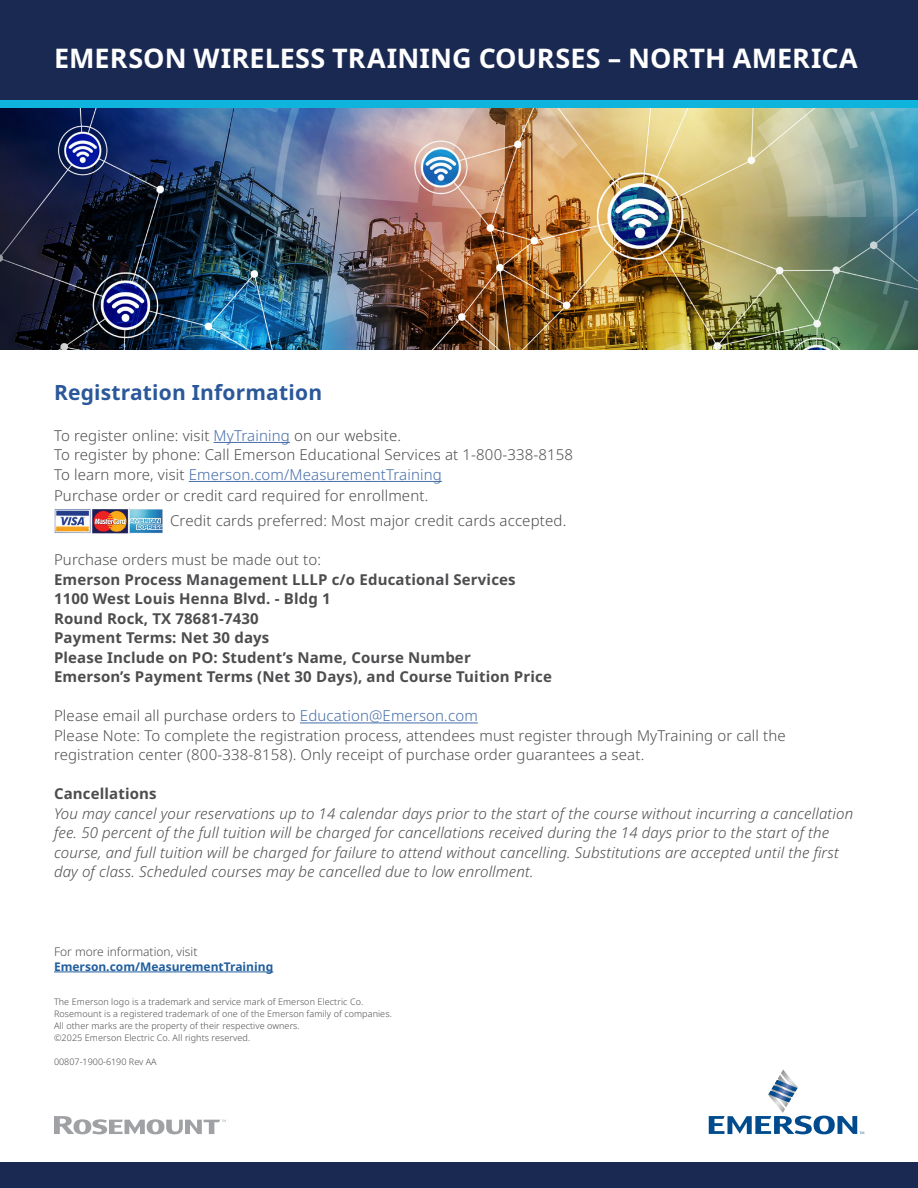
<style>
.page{position:relative;width:918px;height:1188px;background:#fff}
.page>*{position:absolute;margin:0;border:0;box-sizing:border-box;transform-origin:0 0}
.t1{font:700 27px "Noto Sans";letter-spacing:.005em;color:#fff}
.t2{font:700 21px "Noto Sans";letter-spacing:.01em;color:#2a589a}
.t3{font:300 15px/19.5px "Noto Sans";letter-spacing:.01em;color:#4d4d4f}
.t4{font:italic 300 15px/19.5px "Noto Sans";letter-spacing:.01em;color:#4d4d4f}
.t5{font:700 15px/19.5px "Noto Sans";letter-spacing:.01em;color:#4d4d4f}
.t6{font:700 12px "Noto Sans";color:#215e9e}
.t7{font:300 12px "Noto Sans";color:#4d4d4f}
.t8{font:300 9px/12px "Noto Sans";letter-spacing:.01em;color:#4d4d4f}
.s1{color:#456da9}
</style>
<div class="page">
<div style="left:0;top:1162px;width:918px;height:26px;background:#192952"></div>
<div style="left:0;top:0;width:918px;height:100px;background:#192952"></div>
<div style="left:0;top:100px;width:918px;height:9px;background:#0fb4dc"></div>
<svg style="left:54px;top:1116px;width:172px;height:18px"></svg>
<svg style="left:709px;top:1069px;width:155px;height:65px"></svg>
<hr style="left:54px;top:972px;width:219px;height:1px;background:#215e9e">
<img style="left:0;top:109px;width:918px;height:241px">
<hr style="left:214px;top:442px;width:76px;height:1px;background:#456da9">
<hr style="left:189px;top:481px;width:253px;height:1px;background:#456da9">
<hr style="left:300px;top:723px;width:178px;height:1px;background:#456da9">
<img style="left:54px;top:509px;width:109px;height:24px">
<h1 class="t1" style="left:54px;top:39px;width:805px">EMERSON WIRELESS TRAINING COURSES – NORTH AMERICA</h1>
<h2 class="t2" style="left:54px;top:378px;width:270px">Registration Information</h2>
<p class="t3" style="left:54px;top:426px;width:521px">To register online: visit <span class="s1">MyTraining</span> on our website.<br>To register by phone: Call Emerson Educational Services at 1-800-338-8158<br>To learn more, visit <span class="s1">Emerson.com/MeasurementTraining</span></p>
<p class="t3" style="left:170px;top:483px;width:398px;line-height:25.5px;text-indent:-116px">Purchase order or credit card required for enrollment.<br>Credit cards preferred: Most major credit cards accepted.</p>
<p class="t3" style="left:54px;top:551px;width:269px">Purchase orders must be made out to:</p>
<p class="t5" style="left:54px;top:570px;width:499px">Emerson Process Management LLLP c/o Educational Services 1100 West Louis Henna Blvd. - Bldg 1<br>Round Rock, TX 78681-7430<br>Payment Terms: Net 30 days<br>Please Include on PO: Student’s Name, Course Number<br>Emerson’s Payment Terms (Net 30 Days), and Course Tuition Price</p>
<p class="t3" style="left:54px;top:707px;width:733px">Please email all purchase orders to <span class="s1">Education@Emerson.com<br></span>Please Note: To complete the registration process, attendees must register through MyTraining or call the registration center (800-338-8158). Only receipt of purchase order guarantees a seat.</p>
<p class="t5" style="left:54px;top:785px;width:104px">Cancellations</p>
<p class="t4" style="left:54px;top:804px;width:801px">You may cancel your reservations up to 14 calendar days prior to the start of the course without incurring a cancellation fee. 50 percent of the full tuition will be charged for cancellations received during the 14 days prior to the start of the course, and full tuition will be charged for failure to attend without cancelling. Substitutions are accepted until the first day of class. Scheduled courses may be cancelled due to low enrollment.</p>
<p class="t7" style="left:54px;top:943px;width:145px">For more information, visit</p>
<p class="t6" style="left:54px;top:958px;width:221px">Emerson.com/MeasurementTraining</p>
<p class="t8" style="left:54px;top:996px;width:339px">The Emerson logo is a trademark and service mark of Emerson Electric Co.<br>Rosemount is a registered trademark of one of the Emerson family of companies.<br>All other marks are the property of their respective owners.<br>©2025 Emerson Electric Co. All rights reserved.</p>
<p class="t8" style="left:54px;top:1056px;width:104px">00807-1900-6190 Rev AA</p>
</div>
